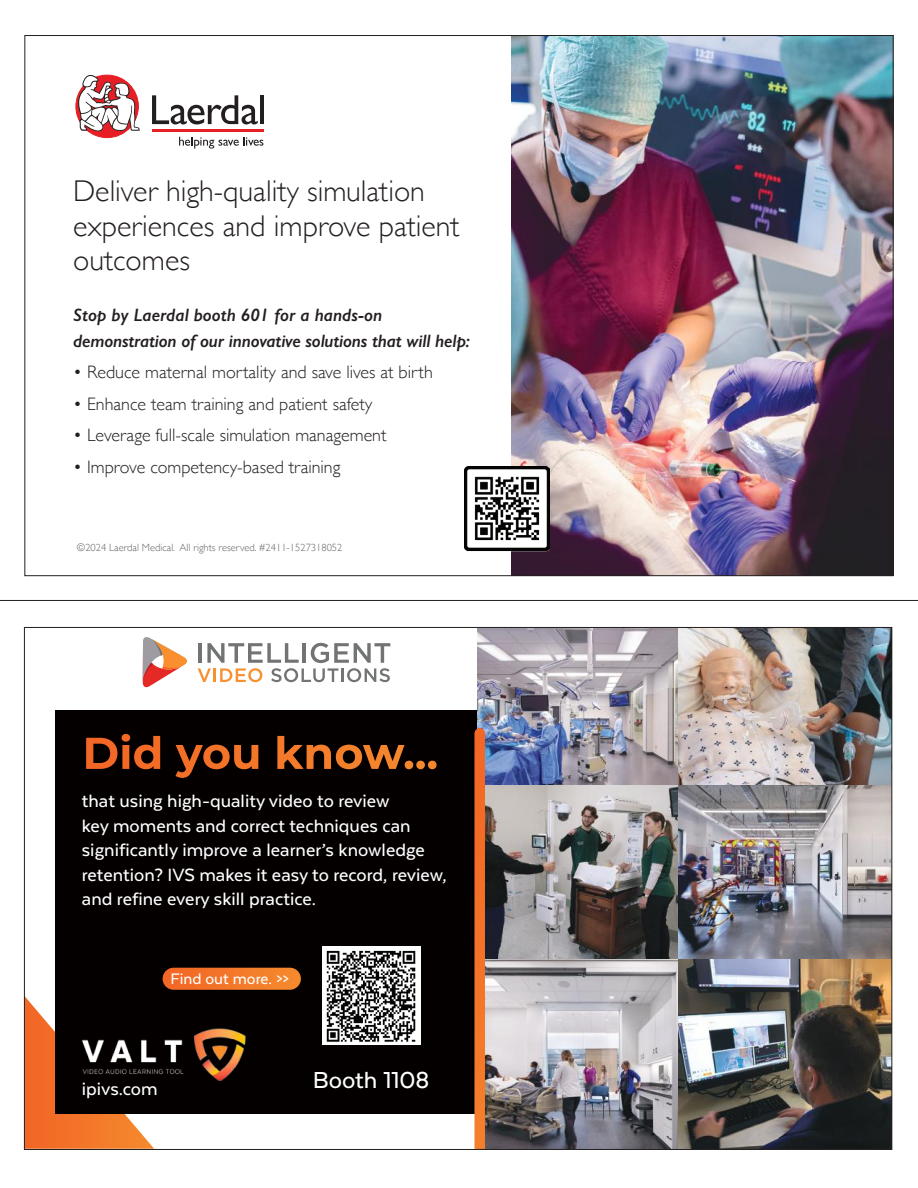
<style>
.page{position:relative;width:918px;height:1188px;background:#fff}
.page>*{position:absolute;margin:0;border:0;box-sizing:border-box;transform-origin:0 0}
.t1{font:300 30px/34.5px "Gill Sans";color:#241f1f}
.t2{font:500 26.7px "Texta";color:#fff}
.t3{font:500 20.4px/24.6px "Texta";color:#fff}
.t4{font:300 18px "Gill Sans";color:#241f1f}
.t5{font:italic 600 18px/25.5px "Gill Sans";letter-spacing:-.01em;color:#241f1f}
.t6{font:500 17.55px "Texta";color:#fff}
.t7{font:300 10.5px "Gill Sans";color:#656365}
</style>
<div class="page">
<img style="left:511px;top:37px;width:380px;height:537px">
<svg style="left:152px;top:95px;width:106px;height:29px"></svg>
<hr style="left:260px;top:95px;width:3px;height:29px;background:#241f1f">
<svg style="left:179px;top:137px;width:84px;height:12px"></svg>
<hr style="left:152px;top:129px;width:111px;height:3px;background:#e71e25">
<svg style="left:76px;top:75px;width:64px;height:63px"></svg>
<img style="left:465px;top:466px;width:85px;height:86px">
<svg style="left:26px;top:998px;width:128px;height:150px;background:#f48243"></svg>
<div style="left:55px;top:710px;width:423px;height:404px;background:#050000"></div>
<svg style="left:143px;top:637px;width:44px;height:51px"></svg>
<svg style="left:198px;top:643px;width:192px;height:39px"></svg>
<img style="left:478px;top:629px;width:200px;height:156px">
<svg style="left:86px;top:734px;width:351px;height:44px"></svg>
<img style="left:82px;top:1028px;width:164px;height:52px">
<svg style="left:163px;top:968px;width:138px;height:22px;background:#e97227"></svg>
<div style="left:322px;top:946px;width:99px;height:99px;background:#fff"></div>
<img style="left:326px;top:950px;width:90px;height:92px">
<img style="left:485px;top:785px;width:193px;height:174px">
<img style="left:485px;top:959px;width:193px;height:189px">
<img style="left:678px;top:629px;width:212px;height:156px">
<img style="left:678px;top:785px;width:212px;height:174px">
<svg style="left:475px;top:728px;width:10px;height:420px;background:#f27228"></svg>
<img style="left:678px;top:959px;width:212px;height:189px">
<hr style="left:0;top:600px;width:918px;height:1px;background:#241f1f">
<h1 class="t1" style="left:73px;top:173px;width:388px">Deliver high-quality simulation experiences and improve patient outcomes</h1>
<p class="t5" style="left:73px;top:302px;width:398px">Stop by Laerdal booth 601 for a hands-on demonstration of our innovative solutions that will help:</p>
<p class="t4" style="left:73px;top:358px;width:361px">• Reduce maternal mortality and save lives at birth</p>
<p class="t4" style="left:73px;top:390px;width:301px">• Enhance team training and patient safety</p>
<p class="t4" style="left:73px;top:421px;width:315px">• Leverage full-scale simulation management</p>
<p class="t4" style="left:73px;top:453px;width:269px">• Improve competency-based training</p>
<p class="t7" style="left:77px;top:540px;width:267px">©2024 Laerdal Medical. All rights reserved. #2411-1527318052</p>
<p class="t3" style="left:82px;top:789px;width:366px">that using high-quality video to review<br>key moments and correct techniques can significantly improve a learner’s knowledge retention? IVS makes it easy to record, review, and refine every skill practice.</p>
<p class="t6" style="left:171px;top:970px;width:120px">Find out more. &gt;&gt;</p>
<p class="t3" style="left:82px;top:1077px;width:77px">ipivs.com</p>
<h2 class="t2" style="left:313px;top:1066px;width:118px">Booth 1108</h2>
</div>
